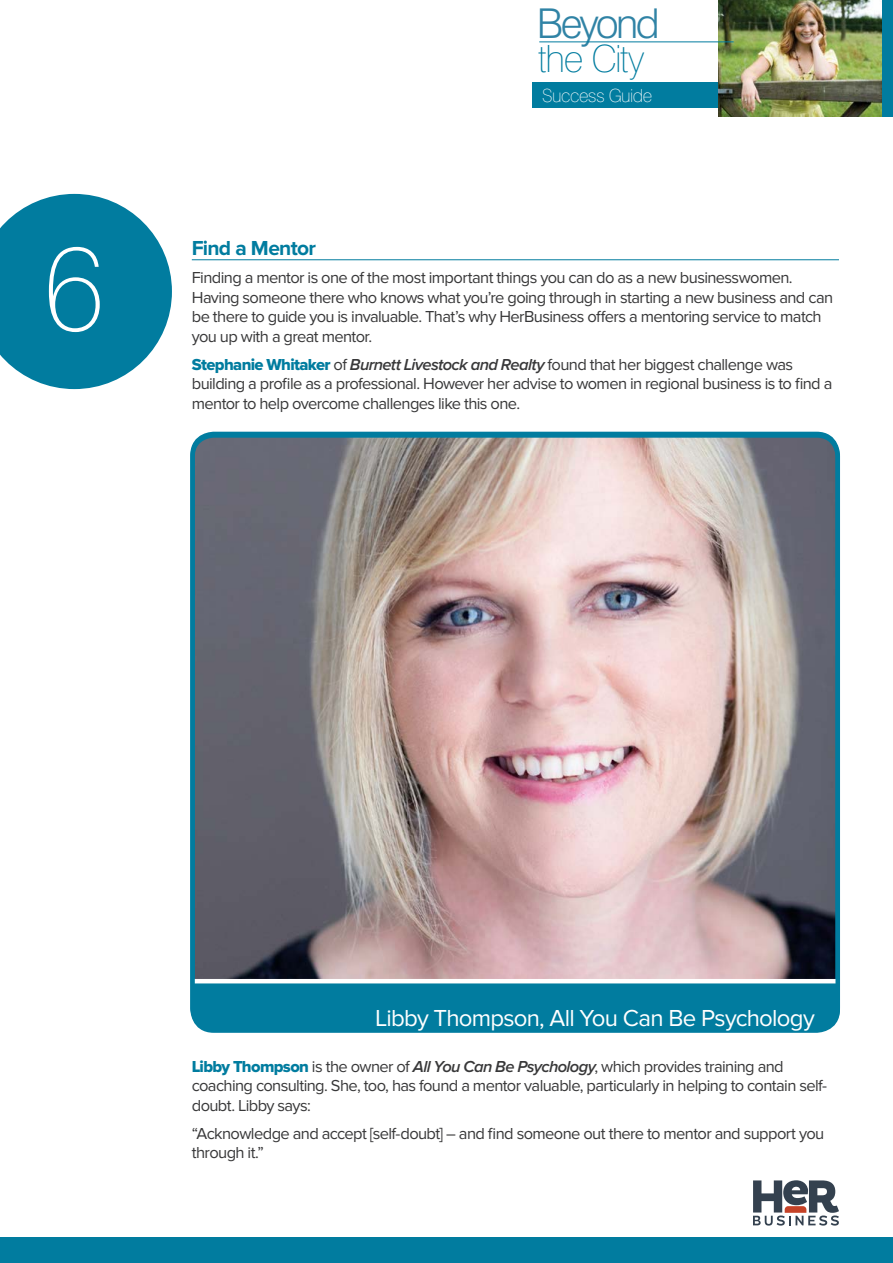
<style>
.page{position:relative;width:893px;height:1263px;background:#fff}
.page>*{position:absolute;margin:0;border:0;box-sizing:border-box;transform-origin:0 0}
.t1{font:100 118.8px "Swiss 721 BT";color:#fff}
.t2{font:300 41.1px "Swiss 721 BT";letter-spacing:-.065em;color:#3083a5}
.t3{font:100 37.65px "Swiss 721 BT";letter-spacing:-.03em;color:#017c9f}
.t4{font:24px "Proxima Nova";letter-spacing:-.03em;color:#fff}
.t5{font:700 21px "Proxima Nova";letter-spacing:-.035em;color:#017c9f}
.t6{font:100 18.15px "Swiss 721 BT";letter-spacing:-.03em;color:#fff}
.t7{font:16.5px/19.5px "Proxima Nova";letter-spacing:-.035em;color:#383839}
.s1{font-family:"Proxima Nova Extrabld";color:#017c9f}
.s2{font-weight:600;font-style:italic}
</style>
<div class="page">
<div style="left:0;top:1237px;width:893px;height:26px;background:#017c9f"></div>
<svg style="left:753px;top:1180px;width:86px;height:45px"></svg>
<div style="left:532px;top:83px;width:194px;height:25px;background:#017c9f"></div>
<img style="left:719px;top:0;width:163px;height:117px">
<hr style="left:539px;top:42px;width:195px;height:1px;background:#017c9f">
<div style="left:882px;top:0;width:11px;height:117px;background:#017c9f"></div>
<hr style="left:192px;top:259px;width:647px;height:1px;background:#017c9f">
<img style="left:195px;top:435px;width:642px;height:544px">
<div style="left:193px;top:983px;width:645px;height:46px;background:#017c9f"></div>
<div style="left:190px;top:432px;width:650px;height:599px;border:4px solid #017c9f;border-radius:21px"></div>
<svg style="left:0;top:194px;width:172px;height:195px"></svg>
<h1 class="t1" style="left:43px;top:215px;width:63px">6</h1>
<h2 class="t2" style="left:537px;top:-1px;width:124px">Beyond</h2>
<h3 class="t3" style="left:537px;top:36px;width:109px">the City</h3>
<p class="t6" style="left:542px;top:85px;width:111px">Success Guide</p>
<p class="t5" style="left:192px;top:236px;width:126px">Find a Mentor</p>
<p class="t7" style="left:192px;top:269px;width:643px">Finding a mentor is one of the most important things you can do as a new businesswomen.<br>Having someone there who knows what you’re going through in starting a new business and can be there to guide you is invaluable. That’s why HerBusiness offers a mentoring service to match you up with a great mentor.</p>
<p class="t7" style="left:192px;top:355px;width:642px"><span class="s1">Stephanie Whitaker</span> of <span class="s2">Burnett Livestock and Realty</span> found that her biggest challenge was building a profile as a professional. However her advise to women in regional business is to find a mentor to help overcome challenges like this one.</p>
<h3 class="t4" style="left:375px;top:1005px;width:441px">Libby Thompson, All You Can Be Psychology</h3>
<p class="t7" style="left:192px;top:1057px;width:637px"><span class="s1">Libby Thompson</span> is the owner of <span class="s2">All You Can Be Psychology</span>, which provides training and coaching consulting. She, too, has found a mentor valuable, particularly in helping to contain self&shy;doubt. Libby says:</p>
<p class="t7" style="left:192px;top:1124px;width:634px">“Acknowledge and accept [self-doubt] – and find someone out there to mentor and support you through it.”</p>
</div>
